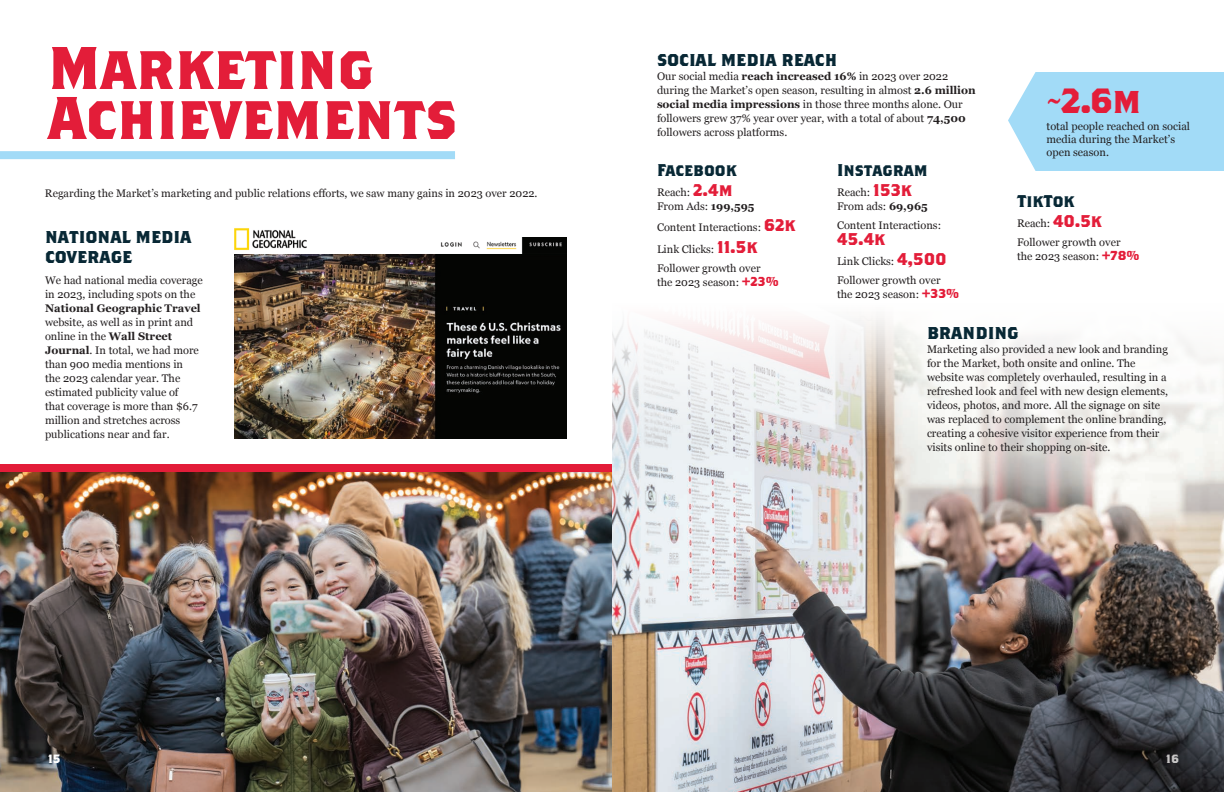
<style>
.page{position:relative;width:1224px;height:792px;background:#fff}
.page>*{position:absolute;margin:0;border:0;box-sizing:border-box;transform-origin:0 0}
.t1{font:700 60px/50px "Brothers OT";color:#e31d39}
.t2{font:700 35px "Brothers OT";color:#e31d39}
.t3{font:700 19px/20px "Brothers OT";color:#082835}
.t4{font:700 17px "Brothers OT";color:#082835}
.t5{font:700 17px "Brothers OT";color:#e31d39}
.t6{font:700 12px "Brothers OT";color:#fff}
.t7{font:700 12px "Brothers OT";color:#c7c5c5}
.t8{font:11px/14px "Georgia";color:#231f20}
.t9{font:700 11px "Georgia";color:#231f20}
.s1{font-weight:700}
.s2{font-family:"Brothers OT";font-weight:700;font-size:17px;color:#e31d39}
.s3{font-family:"Brothers OT";font-weight:700;font-size:13px;color:#e31d39}
</style>
<div class="page">
<img style="left:0;top:472px;width:612px;height:320px">
<img style="left:612px;top:316px;width:612px;height:476px">
<div style="left:1008px;top:72px;width:216px;height:99px;background:#a2dbf7"></div>
<div style="left:0;top:464px;width:612px;height:8px;background:#e31d39"></div>
<div style="left:0;top:151px;width:455px;height:8px;background:#a2dbf7"></div>
<img style="left:234px;top:254px;width:333px;height:185px">
<img style="left:440px;top:238px;width:127px;height:15px">
<img style="left:234px;top:228px;width:72px;height:23px">
<h1 class="t1" style="left:48px;top:46px;width:410px">Marketing<br>Achievements</h1>
<p class="t8" style="left:45px;top:186px;width:494px">Regarding the Market’s marketing and public relations efforts, we saw many gains in 2023 over 2022.</p>
<h3 class="t3" style="left:45px;top:227px;width:148px">national media coverage</h3>
<p class="t8" style="left:45px;top:273px;width:159px">We had national media coverage in 2023, including spots on the</p>
<p class="t9" style="left:45px;top:300px;width:157px">National Geographic Travel</p>
<p class="t8" style="left:45px;top:315px;width:155px">website, as well as in print and online in the <span class="s1">Wall Street<br>Journal</span>. In total, we had more than 900 media mentions in the 2023 calendar year. The estimated publicity value of that coverage is more than $6.7 million and stretches across publications near and far.</p>
<h3 class="t3" style="left:657px;top:50px;width:182px">social media reach</h3>
<p class="t8" style="left:657px;top:69px;width:320px">Our social media <span class="s1">reach increased 16%</span> in 2023 over 2022 during the Market’s open season, resulting in almost <span class="s1">2.6 million social media impressions</span> in those three months alone. Our followers grew 37% year over year, with a total of about <span class="s1">74,500 </span>followers across platforms.</p>
<h3 class="t4" style="left:657px;top:162px;width:81px">Facebook</h3>
<p class="t8" style="left:657px;top:185px;width:99px">Reach: <span class="s2">2.4m<br></span>From Ads: <span class="s1">199,595</span></p>
<p class="t8" style="left:657px;top:215px;width:140px;line-height:22.5px">Content Interactions: <span class="s2">62k<br></span>Link Clicks: <span class="s2">11.5k</span></p>
<p class="t8" style="left:657px;top:260px;width:123px">Follower growth over<br>the 2023 season: <span class="s3">+23%</span></p>
<h3 class="t4" style="left:837px;top:162px;width:92px">Instagram</h3>
<p class="t8" style="left:837px;top:185px;width:92px">Reach: <span class="s2">153k<br></span>From ads: <span class="s1">69,965</span></p>
<p class="t8" style="left:837px;top:217px;width:106px">Content Interactions:</p>
<h3 class="t5" style="left:837px;top:231px;width:50px">45.4k</h3>
<p class="t8" style="left:837px;top:252px;width:111px;line-height:18.5px">Link Clicks: <span class="s2">4,500<br></span>Follower growth over</p>
<p class="t8" style="left:837px;top:286px;width:124px">the 2023 season: <span class="s3">+33%</span></p>
<h2 class="t2" style="left:1047px;top:85px;width:96px">~2.6m</h2>
<p class="t8" style="left:1047px;top:119px;width:145px;line-height:13px">total people reached on social media during the Market’s open season.</p>
<h3 class="t4" style="left:1017px;top:193px;width:59px">TikTok</h3>
<p class="t8" style="left:1017px;top:214px;width:105px;line-height:18.5px">Reach: <span class="s2">40.5k<br></span>Follower growth over</p>
<p class="t8" style="left:1017px;top:248px;width:124px">the 2023 season: <span class="s3">+78%</span></p>
<h3 class="t3" style="left:927px;top:323px;width:93px">branding</h3>
<p class="t8" style="left:927px;top:342px;width:243px">Marketing also provided a new look and branding for the Market, both onsite and online. The website was completely overhauled, resulting in a refreshed look and feel with new design elements, videos, photos, and more. All the signage on site was replaced to complement the online branding, creating a cohesive visitor experience from their visits online to their shopping on-site.</p>
<p class="t6" style="left:48px;top:754px;width:14px">15</p>
<p class="t7" style="left:1166px;top:754px;width:14px">16</p>
</div>
